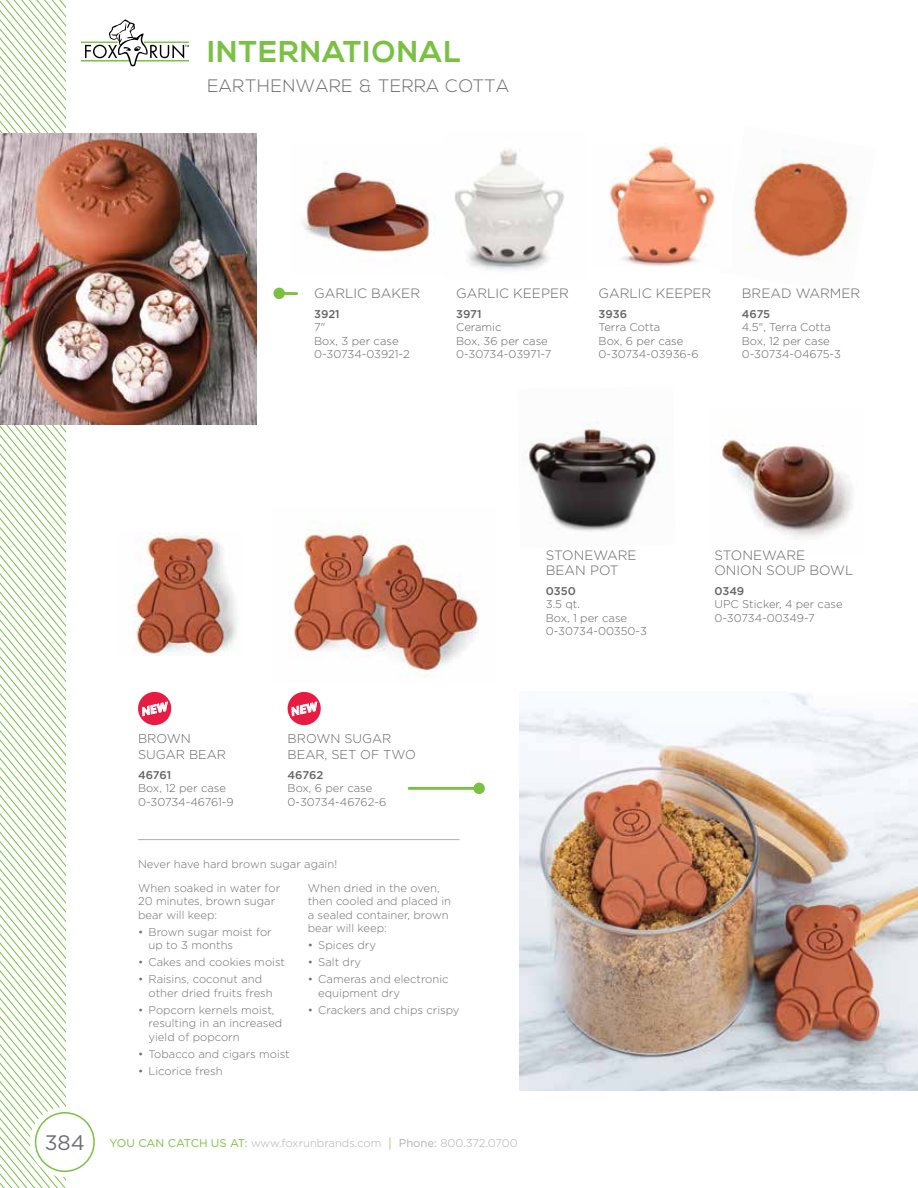
<style>
.page{position:relative;width:918px;height:1188px;background:#fff}
.page>*{position:absolute;margin:0;border:0;box-sizing:border-box;transform-origin:0 0}
.t1{font:700 30px "Nexa";letter-spacing:.04em;color:#7ac143}
.t2{font:300 18px "Nexa";letter-spacing:.04em;color:#6d6e71}
.t3{font:300 13.5px/15px "Gotham";color:#636466}
.t4{font:300 12.75px/15.3px "Gotham";color:#636466}
.t5{font:300 11.25px/13.5px "Gotham";color:#6d6e71}
.t6{font:300 11.25px/13.5px "Gotham";color:#636466}
.t7{font:300 11.25px "Gotham";color:#adafb2}
.t8{font:500 11.25px "Gotham";letter-spacing:-.005em;color:#636466}
.s1{font-weight:400;font-size:21px;color:#6d6e71}
.s2{font-weight:400;color:#7ac143}
.s3{font-size:13.5px;color:#7ac143}
.s4{font-weight:400}
</style>
<div class="page">
<svg style="left:0;top:0;width:65px;height:1188px"></svg>
<svg style="left:81px;top:19px;width:108px;height:47px"></svg>
<hr style="left:144px;top:42px;width:45px;height:1px;background:#7ac143">
<div style="left:30px;top:1107px;width:70px;height:70px;background:#fff;border-radius:50%"></div>
<div style="left:35px;top:1112px;width:60px;height:60px;border:2px solid #7ac143;border-radius:50%"></div>
<img style="left:289px;top:521px;width:190px;height:157px">
<img style="left:133px;top:533px;width:104px;height:122px">
<img style="left:529px;top:422px;width:129px;height:110px">
<img style="left:748px;top:149px;width:110px;height:115px">
<img style="left:303px;top:162px;width:132px;height:94px">
<img style="left:720px;top:439px;width:132px;height:98px">
<img style="left:455px;top:149px;width:109px;height:122px">
<img style="left:609px;top:144px;width:106px;height:122px">
<img style="left:0;top:134px;width:256px;height:291px">
<hr style="left:279px;top:292px;width:18px;height:3px;background:#7ac143">
<div style="left:273px;top:288px;width:12px;height:11px;background:#7ac143;border-radius:50%"></div>
<hr style="left:138px;top:839px;width:322px;height:1px;background:#adafb2">
<div style="left:138px;top:692px;width:33px;height:33px;background:#e81b42;border-radius:50%"></div>
<div style="left:288px;top:692px;width:33px;height:33px;background:#e81b42;border-radius:50%"></div>
<img style="left:520px;top:693px;width:398px;height:398px">
<hr style="left:409px;top:787px;width:70px;height:3px;background:#7ac143">
<div style="left:473px;top:783px;width:12px;height:11px;background:#7ac143;border-radius:50%"></div>
<svg style="left:142px;top:702px;width:26px;height:15px"></svg>
<svg style="left:291px;top:702px;width:28px;height:15px"></svg>
<h1 class="t1" style="left:207px;top:34px;width:255px">INTERNATIONAL</h1>
<h2 class="t2" style="left:207px;top:76px;width:303px">EARTHENWARE &amp; TERRA COTTA</h2>
<p class="t3" style="left:314px;top:286px;width:107px">GARLIC BAKER</p>
<p class="t8" style="left:314px;top:307px;width:27px">3921</p>
<p class="t6" style="left:314px;top:320px;width:97px">7"<br>Box, 3 per case<br>0-30734-03921-2</p>
<p class="t3" style="left:456px;top:286px;width:114px">GARLIC KEEPER</p>
<p class="t8" style="left:456px;top:307px;width:27px">3971</p>
<p class="t6" style="left:456px;top:320px;width:97px">Ceramic<br>Box, 36 per case<br>0-30734-03971-7</p>
<p class="t3" style="left:599px;top:286px;width:114px">GARLIC KEEPER</p>
<p class="t8" style="left:599px;top:307px;width:30px">3936</p>
<p class="t6" style="left:599px;top:320px;width:101px">Terra Cotta<br>Box, 6 per case<br>0-30734-03936-6</p>
<p class="t3" style="left:742px;top:286px;width:120px">BREAD WARMER</p>
<p class="t8" style="left:742px;top:307px;width:30px">4675</p>
<p class="t6" style="left:742px;top:320px;width:101px">4.5", Terra Cotta<br>Box, 12 per case<br>0-30734-04675-3</p>
<p class="t3" style="left:546px;top:548px;width:92px">STONEWARE<br>BEAN POT</p>
<p class="t8" style="left:546px;top:585px;width:32px">0350</p>
<p class="t6" style="left:546px;top:598px;width:103px">3.5 qt.<br>Box, 1 per case<br>0-30734-00350-3</p>
<p class="t4" style="left:138px;top:731px;width:90px">BROWN<br>SUGAR BEAR</p>
<p class="t8" style="left:138px;top:768px;width:35px">46761</p>
<p class="t6" style="left:138px;top:781px;width:97px">Box, 12 per case<br>0-30734-46761-9</p>
<p class="t4" style="left:288px;top:731px;width:130px">BROWN SUGAR<br>BEAR, SET OF TWO</p>
<p class="t8" style="left:288px;top:768px;width:37px">46762</p>
<p class="t6" style="left:288px;top:781px;width:100px">Box, 6 per case<br>0-30734-46762-6</p>
<p class="t5" style="left:138px;top:852px;width:201px;line-height:23.7px">Never have hard brown sugar again!<br>When soaked in water for</p>
<p class="t5" style="left:138px;top:895px;width:139px">20 minutes, brown sugar bear will keep:</p>
<p class="t5" style="left:149px;top:925px;width:125px;text-indent:-10px">• Brown sugar moist for up to 3 months</p>
<p class="t5" style="left:138px;top:956px;width:148px">• Cakes and cookies moist</p>
<p class="t5" style="left:149px;top:973px;width:126px;text-indent:-10px">• Raisins, coconut and other dried fruits fresh</p>
<p class="t5" style="left:149px;top:1003px;width:135px;text-indent:-10px">• Popcorn kernels moist, resulting in an increased yield of popcorn</p>
<p class="t5" style="left:138px;top:1047px;width:153px">• Tobacco and cigars moist</p>
<p class="t5" style="left:138px;top:1064px;width:86px">• Licorice fresh</p>
<p class="t5" style="left:308px;top:881px;width:145px">When dried in the oven, then cooled and placed in a sealed container, brown bear will keep:</p>
<p class="t5" style="left:308px;top:939px;width:70px">• Spices dry</p>
<p class="t5" style="left:308px;top:956px;width:55px">• Salt dry</p>
<p class="t5" style="left:318px;top:973px;width:132px;text-indent:-10px">• Cameras and electronic equipment dry</p>
<p class="t5" style="left:308px;top:1003px;width:153px">• Crackers and chips crispy</p>
<p class="t7" style="left:45px;top:1137px;width:475px"><span class="s1">384</span> <span class="s2">YOU CAN CATCH US AT:</span> www.foxrunbrands.com <span class="s3">|</span> <span class="s4">Phone:</span> 800.372.0700</p>
<p class="t3" style="left:714px;top:548px;width:141px">STONEWARE<br>ONION SOUP BOWL</p>
<p class="t8" style="left:714px;top:585px;width:31px">0349</p>
<p class="t6" style="left:714px;top:598px;width:130px">UPC Sticker, 4 per case<br>0-30734-00349-7</p>
</div>
